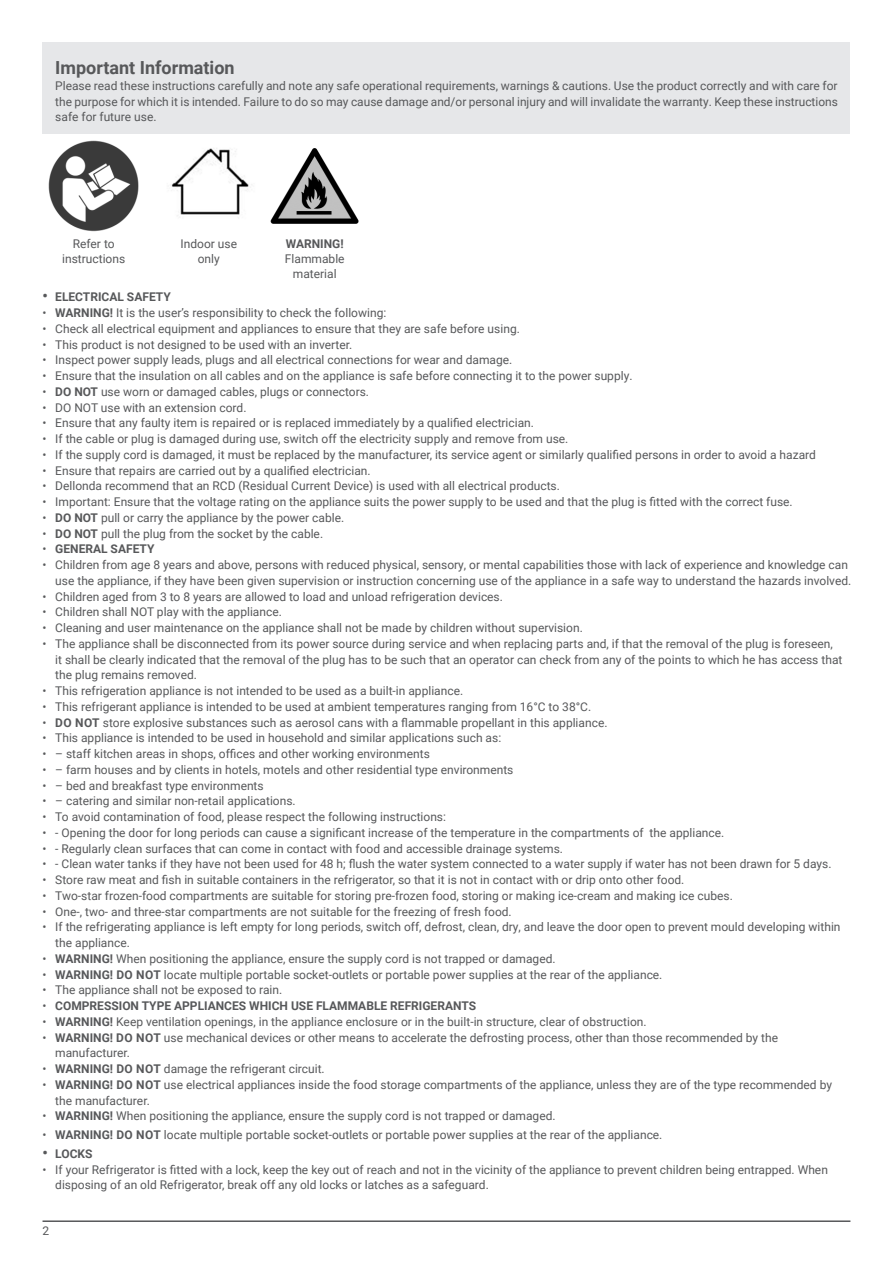
<style>
.page{position:relative;width:893px;height:1263px;background:#fff}
.page>*{position:absolute;margin:0;border:0;box-sizing:border-box;transform-origin:0 0}
.Section_Header{font:700 18px "Roboto";color:#57585a}
.Copy__Justified{font:12px/15.8px "Roboto";color:#57585a}
.t1{font:700 12px "Roboto";color:#57585a}
.Main_Copy__DO_NOT_MODIFY{font:12px/15px "Roboto";color:#57585a;text-align:center}
.s1{font-weight:700}
.s2{font-size:15px}
.s3{font-weight:400}
</style>
<div class="page">
<hr style="left:43px;top:1220px;width:807px;height:2px;background:#57585a">
<div style="left:43px;top:43px;width:807px;height:91px;background:#e6e7e9"></div>
<img style="left:48px;top:140px;width:91px;height:92px">
<img style="left:171px;top:148px;width:81px;height:68px">
<img style="left:270px;top:148px;width:89px;height:76px">
<p class="Section_Header" style="left:55px;top:55px;width:181px">Important Information</p>
<p class="Copy__Justified" style="left:55px;top:77px;width:784px;text-align:justify">Please read these instructions carefully and note any safe operational requirements, warnings &amp; cautions. Use the product correctly and with care for the purpose for which it is intended. Failure to do so may cause damage and/or personal injury and will invalidate the warranty. Keep these instructions safe for future use.</p>
<p class="Main_Copy__DO_NOT_MODIFY" style="left:73px;top:236px;width:43px">Refer to</p>
<p class="Main_Copy__DO_NOT_MODIFY" style="left:62px;top:251px;width:65px">instructions</p>
<p class="Main_Copy__DO_NOT_MODIFY" style="left:181px;top:236px;width:58px">Indoor use</p>
<p class="Main_Copy__DO_NOT_MODIFY" style="left:198px;top:251px;width:24px">only</p>
<p class="Main_Copy__DO_NOT_MODIFY" style="left:285px;top:236px;width:61px"><span class="s1">WARNING!<br></span>Flammable material</p>
<p class="t1" style="left:43px;top:289px;width:130px"><span class="s2">•</span> ELECTRICAL SAFETY</p>
<p class="Copy__Justified" style="left:43px;top:304px;width:345px">• <span class="s1">WARNING!</span> It is the user’s responsibility to check the following:</p>
<p class="Copy__Justified" style="left:43px;top:320px;width:479px">• Check all electrical equipment and appliances to ensure that they are safe before using.</p>
<p class="Copy__Justified" style="left:43px;top:336px;width:311px">• This product is not designed to be used with an inverter.</p>
<p class="Copy__Justified" style="left:43px;top:352px;width:471px">• Inspect power supply leads, plugs and all electrical connections for wear and damage.</p>
<p class="Copy__Justified" style="left:43px;top:367px;width:591px">• Ensure that the insulation on all cables and on the appliance is safe before connecting it to the power supply.</p>
<p class="Copy__Justified" style="left:43px;top:383px;width:328px">• <span class="s1">DO NOT</span> use worn or damaged cables, plugs or connectors.</p>
<p class="Copy__Justified" style="left:43px;top:399px;width:205px">• DO NOT use with an extension cord.</p>
<p class="Copy__Justified" style="left:43px;top:415px;width:493px">• Ensure that any faulty item is repaired or is replaced immediately by a qualified electrician.</p>
<p class="Copy__Justified" style="left:43px;top:430px;width:527px">• If the cable or plug is damaged during use, switch off the electricity supply and remove from use.</p>
<p class="Copy__Justified" style="left:43px;top:446px;width:775px">• If the supply cord is damaged, it must be replaced by the manufacturer, its service agent or similarly qualified persons in order to avoid a hazard</p>
<p class="Copy__Justified" style="left:43px;top:462px;width:330px">• Ensure that repairs are carried out by a qualified electrician.</p>
<p class="Copy__Justified" style="left:43px;top:478px;width:519px">• Dellonda recommend that an RCD (Residual Current Device) is used with all electrical products.</p>
<p class="Copy__Justified" style="left:43px;top:493px;width:752px">• Important: Ensure that the voltage rating on the appliance suits the power supply to be used and that the plug is fitted with the correct fuse.</p>
<p class="Copy__Justified" style="left:43px;top:509px;width:303px">• <span class="s1">DO NOT</span> pull or carry the appliance by the power cable.</p>
<p class="Copy__Justified" style="left:43px;top:525px;width:282px">• <span class="s1">DO NOT</span> pull the plug from the socket by the cable.</p>
<p class="t1" style="left:43px;top:541px;width:113px"><span class="s3">•</span> GENERAL SAFETY</p>
<p class="Copy__Justified" style="left:43px;top:556px;width:810px;text-align:right">• Children from age 8 years and above, persons with reduced physical, sensory, or mental capabilities those with lack of experience and knowledge can use the appliance, if they have been given supervision or instruction concerning use of the appliance in a safe way to understand the hazards involved.</p>
<p class="Copy__Justified" style="left:43px;top:588px;width:462px">• Children aged from 3 to 8 years are allowed to load and unload refrigeration devices.</p>
<p class="Copy__Justified" style="left:43px;top:604px;width:241px">• Children shall NOT play with the appliance.</p>
<p class="Copy__Justified" style="left:43px;top:619px;width:542px">• Cleaning and user maintenance on the appliance shall not be made by children without supervision.</p>
<p class="Copy__Justified" style="left:55px;top:635px;width:789px;text-indent:-13px">• The appliance shall be disconnected from its power source during service and when replacing parts and, if that the removal of the plug is foreseen, it shall be clearly indicated that the removal of the plug has to be such that an operator can check from any of the points to which he has access that the plug remains removed.</p>
<p class="Copy__Justified" style="left:43px;top:682px;width:422px">• This refrigeration appliance is not intended to be used as a built-in appliance.</p>
<p class="Copy__Justified" style="left:43px;top:698px;width:550px">• This refrigerant appliance is intended to be used at ambient temperatures ranging from 16°C to 38°C.</p>
<p class="Copy__Justified" style="left:43px;top:714px;width:566px">• <span class="s1">DO NOT</span> store explosive substances such as aerosol cans with a flammable propellant in this appliance.</p>
<p class="Copy__Justified" style="left:43px;top:730px;width:460px">• This appliance is intended to be used in household and similar applications such as:</p>
<p class="Copy__Justified" style="left:43px;top:745px;width:389px">• – staff kitchen areas in shops, offices and other working environments</p>
<p class="Copy__Justified" style="left:43px;top:761px;width:472px">• – farm houses and by clients in hotels, motels and other residential type environments</p>
<p class="Copy__Justified" style="left:43px;top:777px;width:223px">• – bed and breakfast type environments</p>
<p class="Copy__Justified" style="left:43px;top:793px;width:255px">• – catering and similar non-retail applications.</p>
<p class="Copy__Justified" style="left:43px;top:808px;width:405px">• To avoid contamination of food, please respect the following instructions:</p>
<p class="Copy__Justified" style="left:43px;top:824px;width:683px">• - Opening the door for long periods can cause a significant increase of the temperature in the compartments of the appliance.</p>
<p class="Copy__Justified" style="left:43px;top:840px;width:522px">• - Regularly clean surfaces that can come in contact with food and accessible drainage systems.</p>
<p class="Copy__Justified" style="left:43px;top:856px;width:791px">• - Clean water tanks if they have not been used for 48 h; flush the water system connected to a water supply if water has not been drawn for 5 days.</p>
<p class="Copy__Justified" style="left:43px;top:871px;width:643px">• Store raw meat and fish in suitable containers in the refrigerator, so that it is not in contact with or drip onto other food.</p>
<p class="Copy__Justified" style="left:43px;top:887px;width:692px">• Two-star frozen-food compartments are suitable for storing pre-frozen food, storing or making ice-cream and making ice cubes.</p>
<p class="Copy__Justified" style="left:43px;top:903px;width:471px">• One-, two- and three-star compartments are not suitable for the freezing of fresh food.</p>
<p class="Copy__Justified" style="left:55px;top:919px;width:787px;text-indent:-13px">• If the refrigerating appliance is left empty for long periods, switch off, defrost, clean, dry, and leave the door open to prevent mould developing within the appliance.</p>
<p class="Copy__Justified" style="left:43px;top:950px;width:515px">• <span class="s1">WARNING!</span> When positioning the appliance, ensure the supply cord is not trapped or damaged.</p>
<p class="Copy__Justified" style="left:43px;top:966px;width:621px">• <span class="s1">WARNING! DO NOT</span> locate multiple portable socket-outlets or portable power supplies at the rear of the appliance.</p>
<p class="Copy__Justified" style="left:43px;top:982px;width:241px">• The appliance shall not be exposed to rain.</p>
<p class="t1" style="left:43px;top:997px;width:435px"><span class="s3">•</span> COMPRESSION TYPE APPLIANCES WHICH USE FLAMMABLE REFRIGERANTS</p>
<p class="Copy__Justified" style="left:43px;top:1013px;width:606px">• <span class="s1">WARNING!</span> Keep ventilation openings, in the appliance enclosure or in the built-in structure, clear of obstruction.</p>
<p class="Copy__Justified" style="left:55px;top:1029px;width:724px;text-indent:-13px">• <span class="s1">WARNING! DO NOT</span> use mechanical devices or other means to accelerate the defrosting process, other than those recommended by the manufacturer.</p>
<p class="Copy__Justified" style="left:43px;top:1060px;width:284px">• <span class="s1">WARNING! DO NOT</span> damage the refrigerant circuit.</p>
<p class="Copy__Justified" style="left:55px;top:1076px;width:778px;text-indent:-13px">• <span class="s1">WARNING! DO NOT</span> use electrical appliances inside the food storage compartments of the appliance, unless they are of the type recommended by the manufacturer.</p>
<p class="Copy__Justified" style="left:43px;top:1108px;width:515px">• <span class="s1">WARNING!</span> When positioning the appliance, ensure the supply cord is not trapped or damaged.</p>
<p class="Copy__Justified" style="left:43px;top:1126px;width:621px">• <span class="s1">WARNING! DO NOT</span> locate multiple portable socket-outlets or portable power supplies at the rear of the appliance.</p>
<p class="t1" style="left:43px;top:1145px;width:52px"><span class="s2">•</span> LOCKS</p>
<p class="Copy__Justified" style="left:55px;top:1161px;width:774px;text-indent:-13px">• If your Refrigerator is fitted with a lock, keep the key out of reach and not in the vicinity of the appliance to prevent children being entrapped. When disposing of an old Refrigerator, break off any old locks or latches as a safeguard.</p>
<p class="Copy__Justified" style="left:43px;top:1222px;width:8px">2</p>
</div>
